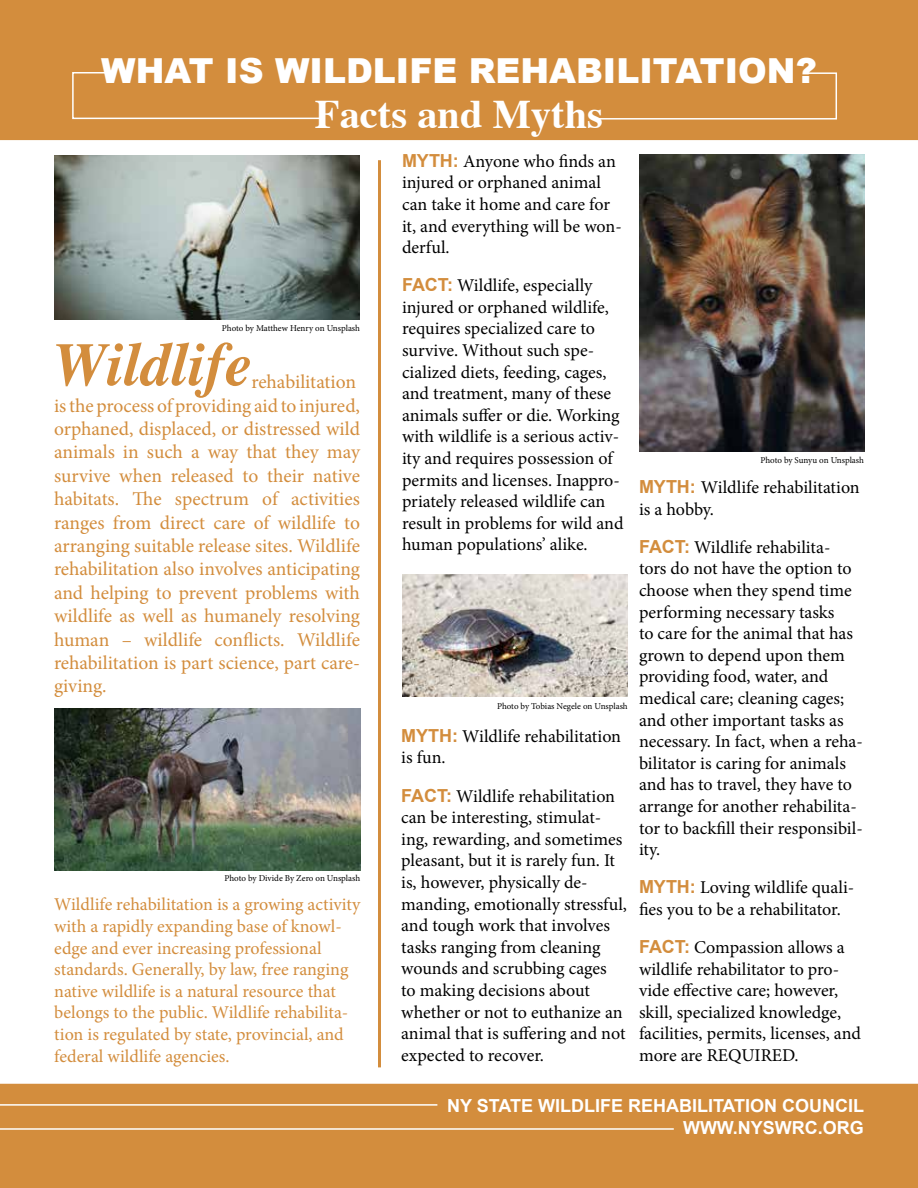
<style>
.page{position:relative;width:918px;height:1188px;background:#fff}
.page>*{position:absolute;margin:0;border:0;box-sizing:border-box;transform-origin:0 0}
.t1{font:italic 700 61.2px "Times";color:#d38d3d}
.t2{font:700 40.5px "Times";color:#fff}
.t3{font:900 34.5px "Arial";color:#fff}
.t4{font:19.5px/23.4px "Minion Pro";letter-spacing:-.005em;color:#d38d3d}
.t5{font:18px/21.6px "Minion Pro";color:#000}
.t6{font:18px/21.6px "Minion Pro";color:#d38d3d}
.t7{font:700 18px/21.6px "Arial";color:#fff;text-align:right}
.t8{font:9px "Minion Pro";letter-spacing:-.005em;color:#000}
.s1{font-family:"Arial";font-weight:700;color:#d38d3d}
</style>
<div class="page">
<div style="left:0;top:0;width:918px;height:141px;background:#d38d3d"></div>
<div style="left:71px;top:71px;width:255px;height:49px;background:#d38d3d"></div>
<div style="left:0;top:1083px;width:918px;height:105px;background:#d38d3d"></div>
<div style="left:590px;top:72px;width:248px;height:48px;background:#d38d3d"></div>
<hr style="left:378px;top:160px;width:3px;height:907px;background:#d38d3d">
<img style="left:55px;top:709px;width:305px;height:161px">
<img style="left:55px;top:156px;width:304px;height:164px">
<img style="left:639px;top:154px;width:225px;height:298px">
<img style="left:402px;top:574px;width:226px;height:122px">
<hr style="left:0;top:1104px;width:437px;height:2px;background:#fff">
<hr style="left:0;top:1128px;width:674px;height:2px;background:#fff">
<h3 class="t3" style="left:101px;top:46px;width:717px">WHAT IS WILDLIFE REHABILITATION?</h3>
<h2 class="t2" style="left:315px;top:76px;width:289px">Facts and Myths</h2>
<p class="t8" style="left:222px;top:323px;width:140px">Photo by Matthew Henry on Unsplash</p>
<h1 class="t1" style="left:53px;top:307px;width:200px">Wildlife</h1>
<p class="t4" style="left:54px;top:370px;width:308px;text-indent:197px">rehabilitation is the process of providing aid to injured, orphaned, displaced, or distressed wild animals in such a way that they may survive when released to their native habitats. The spectrum of activities ranges from direct care of wildlife to arranging suitable release sites. Wildlife rehabilitation also involves anticipating and helping to prevent problems with wildlife as well as humanely resolving human – wildlife conflicts. Wildlife rehabilitation is part science, part care&shy;giving.</p>
<p class="t8" style="left:224px;top:872px;width:137px">Photo by Divide By Zero on Unsplash</p>
<p class="t6" style="left:54px;top:894px;width:308px">Wildlife rehabilitation is a growing activity with a rapidly expanding base of knowl&shy;edge and ever increasing professional standards. Generally, by law, free ranging native wildlife is a natural resource that belongs to the public. Wildlife rehabilita&shy;tion is regulated by state, provincial, and federal wildlife agencies.</p>
<p class="t5" style="left:402px;top:150px;width:221px"><span class="s1">MYTH:</span> Anyone who finds an injured or orphaned animal can take it home and care for it, and everything will be won&shy;derful.</p>
<p class="t5" style="left:402px;top:275px;width:223px"><span class="s1">FACT:</span> Wildlife, especially injured or orphaned wildlife, requires specialized care to survive. Without such spe&shy;cialized diets, feeding, cages, and treatment, many of these animals suffer or die. Working with wildlife is a serious activ&shy;ity and requires possession of permits and licenses. Inappro&shy;priately released wildlife can result in problems for wild and human populations’ alike.</p>
<p class="t8" style="left:497px;top:700px;width:132px">Photo by Tobias Negele on Unsplash</p>
<p class="t5" style="left:401px;top:725px;width:221px"><span class="s1">MYTH:</span> Wildlife rehabilitation is fun.</p>
<p class="t5" style="left:401px;top:785px;width:227px"><span class="s1">FACT:</span> Wildlife rehabilitation can be interesting, stimulat&shy;ing, rewarding, and sometimes pleasant, but it is rarely fun. It is, however, physically de&shy;manding, emotionally stressful, and tough work that involves tasks ranging from cleaning wounds and scrubbing cages<br>to making decisions about whether or not to euthanize an animal that is suffering and not expected to recover.</p>
<p class="t8" style="left:760px;top:454px;width:105px">Photo by Sunyu on Unsplash</p>
<p class="t5" style="left:639px;top:477px;width:222px"><span class="s1">MYTH:</span> Wildlife rehabilitation is a hobby.</p>
<p class="t5" style="left:639px;top:536px;width:225px"><span class="s1">FACT:</span> Wildlife rehabilita-<br>tors do not have the option to choose when they spend time performing necessary tasks<br>to care for the animal that has grown to depend upon them providing food, water, and medical care; cleaning cages; and other important tasks as necessary. In fact, when a reha&shy;bilitator is caring for animals and has to travel, they have to arrange for another rehabilita&shy;tor to backfill their responsibil&shy;ity.</p>
<p class="t5" style="left:639px;top:877px;width:217px"><span class="s1">MYTH:</span> Loving wildlife quali&shy;fies you to be a rehabilitator.</p>
<p class="t5" style="left:639px;top:937px;width:223px"><span class="s1">FACT:</span> Compassion allows a wildlife rehabilitator to pro&shy;vide effective care; however, skill, specialized knowledge, facilities, permits, licenses, and more are REQUIRED.</p>
<p class="t7" style="left:447px;top:1096px;width:419px">NY STATE WILDLIFE REHABILITATION COUNCIL<br>WWW.NYSWRC.ORG</p>
</div>
